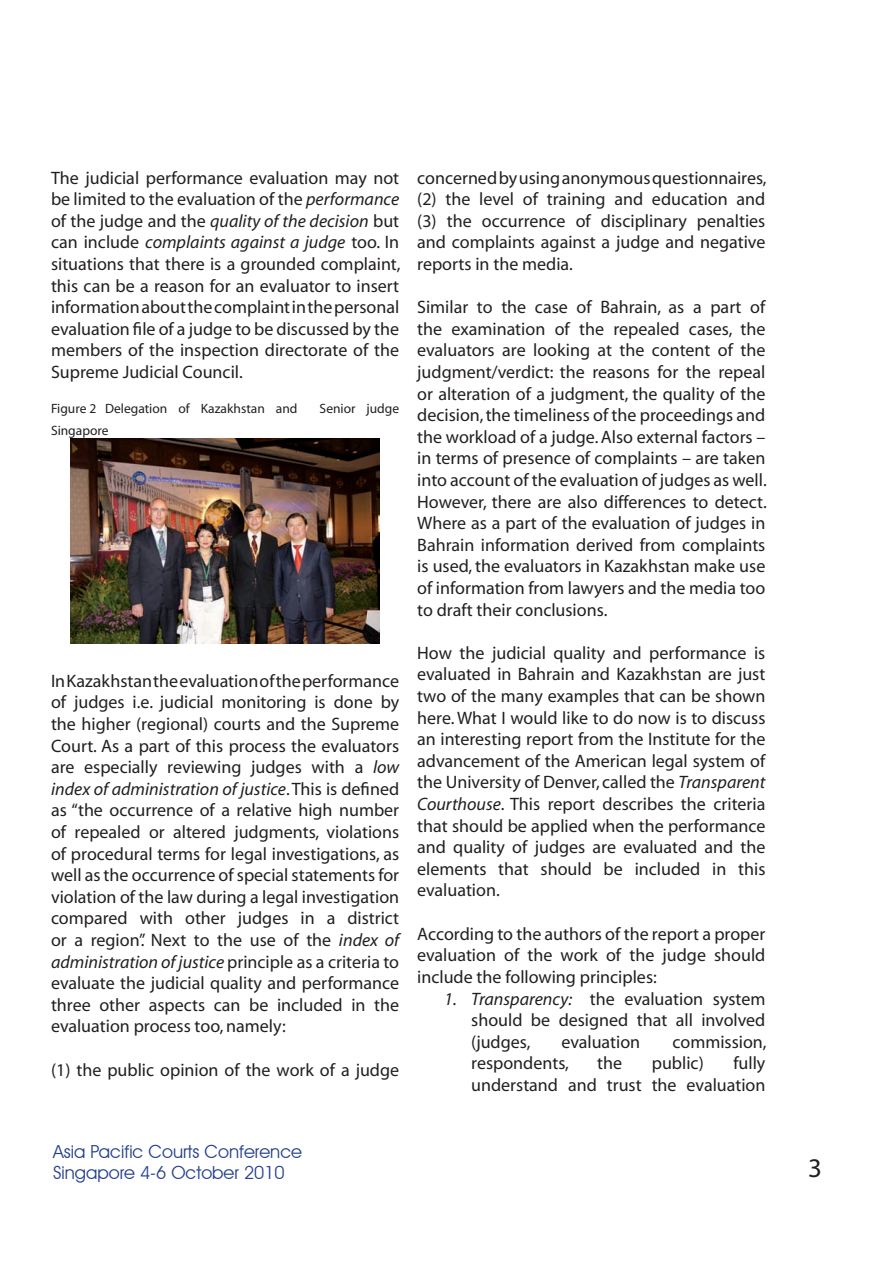
<style>
.page{position:relative;width:893px;height:1263px;background:#fff}
.page>*{position:absolute;margin:0;border:0;box-sizing:border-box;transform-origin:0 0}
.t1{font:27px "Myriad Pro";color:#231f20}
.t2{font:18px/21.6px "Myriad";color:#231f20;text-align:justify}
.t3{font:18px/21.6px "Avant Garde IT Cby BT";color:#253f8e}
.t4{font:13.5px "Myriad";color:#231f20}
.s1{font-style:italic}
</style>
<div class="page">
<img style="left:71px;top:438px;width:309px;height:205px">
<p class="t2" style="left:51px;top:168px;width:351px">The judicial performance evaluation may not be limited to the evaluation of the <span class="s1">performance </span>of the judge and the <span class="s1">quality of the decision</span> but can include <span class="s1">complaints against a judge</span> too. In situations that there is a grounded complaint, this can be a reason for an evaluator to insert information about the complaint in the personal evaluation file of a judge to be discussed by the members of the inspection directorate of the Supreme Judicial Council.</p>
<p class="t4" style="left:51px;top:402px;width:248px">Figure 2 Delegation of Kazakhstan and</p>
<p class="t4" style="left:320px;top:402px;width:81px">Senior judge</p>
<p class="t4" style="left:51px;top:423px;width:59px">Singapore</p>
<p class="t2" style="left:51px;top:671px;width:350px">In Kazakhstan the evaluation of the performance of judges i.e. judicial monitoring is done by the higher (regional) courts and the Supreme Court. As a part of this process the evaluators are especially reviewing judges with a <span class="s1">low index of administration of justice</span>. This is defined as “the occurrence of a relative high number of repealed or altered judgments, violations of procedural terms for legal investigations, as well as the occurrence of special statements for violation of the law during a legal investigation compared with other judges in a district or a region”. Next to the use of the <span class="s1">index of administration of justice</span> principle as a criteria to evaluate the judicial quality and performance three other aspects can be included in the evaluation process too, namely:</p>
<p class="t2" style="left:51px;top:1059px;width:350px">(1) the public opinion of the work of a judge</p>
<p class="t2" style="left:417px;top:168px;width:351px">concerned by using anonymous questionnaires, (2) the level of training and education and (3) the occurrence of disciplinary penalties and complaints against a judge and negative reports in the media.</p>
<p class="t2" style="left:417px;top:297px;width:351px">Similar to the case of Bahrain, as a part of the examination of the repealed cases, the evaluators are looking at the content of the judgment/verdict: the reasons for the repeal or alteration of a judgment, the quality of the decision, the timeliness of the proceedings and the workload of a judge. Also external factors – in terms of presence of complaints – are taken into account of the evaluation of judges as well.<br>However, there are also differences to detect.<br>Where as a part of the evaluation of judges in Bahrain information derived from complaints is used, the evaluators in Kazakhstan make use of information from lawyers and the media too to draft their conclusions.</p>
<p class="t2" style="left:417px;top:643px;width:350px">How the judicial quality and performance is evaluated in Bahrain and Kazakhstan are just two of the many examples that can be shown here. What I would like to do now is to discuss an interesting report from the Institute for the advancement of the American legal system of the University of Denver, called the <span class="s1">Transparent Courthouse</span>. This report describes the criteria that should be applied when the performance and quality of judges are evaluated and the elements that should be included in this evaluation.</p>
<p class="t2" style="left:417px;top:924px;width:350px">According to the authors of the report a proper evaluation of the work of the judge should include the following principles:</p>
<p class="t2" style="left:471px;top:988px;width:296px;text-indent:-27px"><span class="s1">1. Transparency:</span> the evaluation system should be designed that all involved (judges,</p>
<p class="t2" style="left:561px;top:1032px;width:80px">evaluation</p>
<p class="t2" style="left:672px;top:1032px;width:96px">commission,</p>
<p class="t2" style="left:471px;top:1053px;width:99px">respondents,</p>
<p class="t2" style="left:597px;top:1053px;width:26px">the</p>
<p class="t2" style="left:652px;top:1053px;width:54px">public)</p>
<p class="t2" style="left:471px;top:1053px;width:296px;text-align:right">fully<br>understand and trust the evaluation</p>
<p class="t3" style="left:53px;top:1140px;width:251px">Asia Pacific Courts Conference<br>Singapore 4-6 October 2010</p>
<h1 class="t1" style="left:808px;top:1152px;width:15px">3</h1>
</div>
